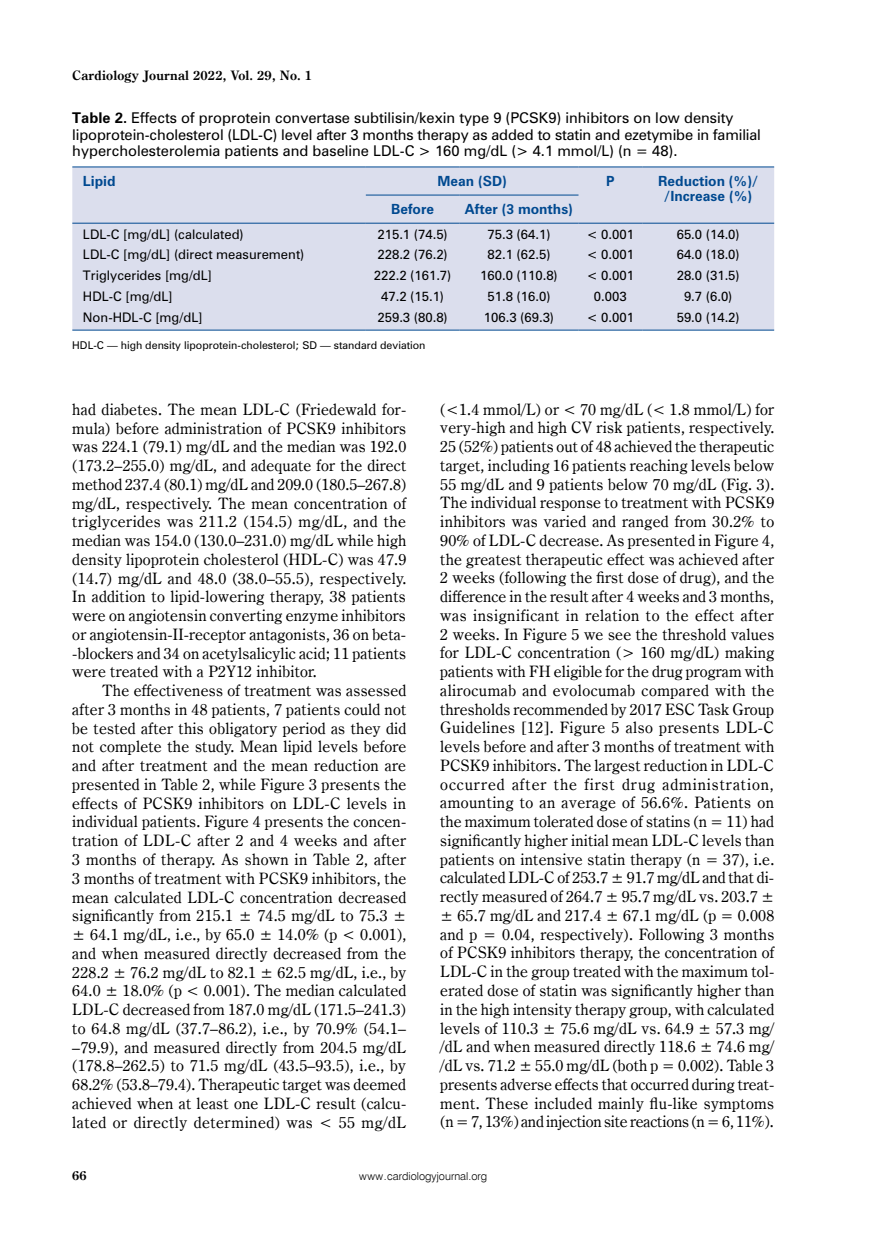
<style>
.page{position:relative;width:872px;height:1234px;background:#fff}
.page>*{position:absolute;margin:0;border:0;box-sizing:border-box;transform-origin:0 0}
.t1{font:15.75px/18.8px "Century Oldst EU";letter-spacing:.015em;color:#000;text-align:justify}
.t2{font:13.5px/16.5px "Zurich PL";color:#000}
.t3{font:700 13.05px "Century Oldst EU";letter-spacing:.015em;color:#000}
.t4{font:700 12.75px/15px "Zurich PL";color:#004990;text-align:center}
.t5{font:700 12.75px "Century Oldst EU";color:#000}
.t6{font:12px "Zurich PL";color:#000}
.t7{font:10.95px "Swis 721 Lt EU";color:#000}
.t8{font:9.75px "Zurich PL";color:#000}
.s1{font-weight:700}
</style>
<div class="page">
<div style="left:72px;top:167px;width:702px;height:162px;background:#dbdeed"></div>
<hr style="left:366px;top:195px;width:93px;height:1px;background:#004990">
<hr style="left:459px;top:195px;width:119px;height:1px;background:#004990">
<hr style="left:72px;top:329px;width:294px;height:1px;background:#004990">
<hr style="left:366px;top:329px;width:93px;height:1px;background:#004990">
<hr style="left:459px;top:329px;width:119px;height:1px;background:#004990">
<hr style="left:578px;top:329px;width:64px;height:1px;background:#004990">
<hr style="left:642px;top:329px;width:132px;height:1px;background:#004990">
<hr style="left:72px;top:166px;width:294px;height:1px;background:#004990">
<hr style="left:366px;top:166px;width:93px;height:1px;background:#004990">
<hr style="left:459px;top:166px;width:119px;height:1px;background:#004990">
<hr style="left:72px;top:223px;width:294px;height:1px;background:#004990">
<hr style="left:366px;top:223px;width:93px;height:1px;background:#004990">
<hr style="left:459px;top:223px;width:119px;height:1px;background:#004990">
<hr style="left:642px;top:166px;width:132px;height:1px;background:#004990">
<hr style="left:642px;top:223px;width:132px;height:1px;background:#004990">
<hr style="left:578px;top:166px;width:64px;height:1px;background:#004990">
<hr style="left:578px;top:223px;width:64px;height:1px;background:#004990">
<p class="t3" style="left:72px;top:67px;width:241px">Cardiology Journal 2022, Vol. 29, No. 1</p>
<p class="t2" style="left:72px;top:110px;width:690px"><span class="s1">Table 2.</span> Effects of proprotein convertase subtilisin/kexin type 9 (PCSK9) inhibitors on low density lipoprotein-cholesterol (LDL-C) level after 3 months therapy as added to statin and ezetymibe in familial hypercholesterolemia patients and baseline LDL-C &gt; 160 mg/dL (&gt; 4.1 mmol/L) (n = 48).</p>
<p class="t4" style="left:83px;top:173px;width:34px">Lipid</p>
<p class="t4" style="left:437px;top:173px;width:71px">Mean (SD)</p>
<p class="t4" style="left:606px;top:173px;width:10px">P</p>
<p class="t4" style="left:658px;top:173px;width:101px">Reduction (%)/ /Increase (%)</p>
<p class="t4" style="left:391px;top:201px;width:45px">Before</p>
<p class="t4" style="left:465px;top:201px;width:109px">After (3 months)</p>
<p class="t6" style="left:83px;top:226px;width:162px">LDL-C [mg/dL] (calculated)</p>
<p class="t6" style="left:377px;top:226px;width:72px">215.1 (74.5)</p>
<p class="t6" style="left:487px;top:226px;width:65px">75.3 (64.1)</p>
<p class="t6" style="left:586px;top:226px;width:49px">&lt; 0.001</p>
<p class="t6" style="left:676px;top:226px;width:65px">65.0 (14.0)</p>
<p class="t6" style="left:83px;top:247px;width:223px">LDL-C [mg/dL] (direct measurement)</p>
<p class="t6" style="left:377px;top:247px;width:72px">228.2 (76.2)</p>
<p class="t6" style="left:487px;top:247px;width:65px">82.1 (62.5)</p>
<p class="t6" style="left:586px;top:247px;width:49px">&lt; 0.001</p>
<p class="t6" style="left:676px;top:247px;width:65px">64.0 (18.0)</p>
<p class="t6" style="left:83px;top:267px;width:131px">Triglycerides [mg/dL]</p>
<p class="t6" style="left:374px;top:267px;width:79px">222.2 (161.7)</p>
<p class="t6" style="left:480px;top:267px;width:79px">160.0 (110.8)</p>
<p class="t6" style="left:586px;top:267px;width:49px">&lt; 0.001</p>
<p class="t6" style="left:676px;top:267px;width:65px">28.0 (31.5)</p>
<p class="t6" style="left:83px;top:288px;width:91px">HDL-C [mg/dL]</p>
<p class="t6" style="left:381px;top:288px;width:65px">47.2 (15.1)</p>
<p class="t6" style="left:487px;top:288px;width:65px">51.8 (16.0)</p>
<p class="t6" style="left:594px;top:288px;width:34px">0.003</p>
<p class="t6" style="left:684px;top:288px;width:50px">9.7 (6.0)</p>
<p class="t6" style="left:83px;top:309px;width:121px">Non-HDL-C [mg/dL]</p>
<p class="t6" style="left:377px;top:309px;width:72px">259.3 (80.8)</p>
<p class="t6" style="left:484px;top:309px;width:72px">106.3 (69.3)</p>
<p class="t6" style="left:586px;top:309px;width:49px">&lt; 0.001</p>
<p class="t6" style="left:676px;top:309px;width:65px">59.0 (14.2)</p>
<p class="t8" style="left:72px;top:339px;width:355px">HDL-C — high density lipoprotein-cholesterol; SD — standard deviation</p>
<p class="t1" style="left:72px;top:400px;width:335px">had diabetes. The mean LDL-C (Friedewald for&shy;mula) before administration of PCSK9 inhibitors was 224.1 (79.1) mg/dL and the median was 192.0 (173.2–255.0) mg/dL, and adequate for the direct method 237.4 (80.1) mg/dL and 209.0 (180.5–267.8) mg/dL, respectively. The mean concentration of triglycerides was 211.2 (154.5) mg/dL, and the median was 154.0 (130.0–231.0) mg/dL while high density lipoprotein cholesterol (HDL-C) was 47.9 (14.7) mg/dL and 48.0 (38.0–55.5), respectively.<br>In addition to lipid-lowering therapy, 38 patients were on angiotensin converting enzyme inhibitors or angiotensin-II-receptor antagonists, 36 on beta--blockers and 34 on acetylsalicylic acid; 11 patients were treated with a P2Y12 inhibitor.</p>
<p class="t1" style="left:72px;top:681px;width:335px;text-indent:30px">The effectiveness of treatment was assessed after 3 months in 48 patients, 7 patients could not be tested after this obligatory period as they did not complete the study. Mean lipid levels before and after treatment and the mean reduction are presented in Table 2, while Figure 3 presents the effects of PCSK9 inhibitors on LDL-C levels in individual patients. Figure 4 presents the concen&shy;tration of LDL-C after 2 and 4 weeks and after 3 months of therapy. As shown in Table 2, after 3 months of treatment with PCSK9 inhibitors, the mean calculated LDL-C concentration decreased significantly from 215.1 ± 74.5 mg/dL to 75.3 ± ± 64.1 mg/dL, i.e., by 65.0 ± 14.0% (p &lt; 0.001), and when measured directly decreased from the 228.2 ± 76.2 mg/dL to 82.1 ± 62.5 mg/dL, i.e., by 64.0 ± 18.0% (p &lt; 0.001). The median calculated LDL-C decreased from 187.0 mg/dL (171.5–241.3) to 64.8 mg/dL (37.7–86.2), i.e., by 70.9% (54.1– –79.9), and measured directly from 204.5 mg/dL (178.8–262.5) to 71.5 mg/dL (43.5–93.5), i.e., by 68.2% (53.8–79.4). Therapeutic target was deemed achieved when at least one LDL-C result (calcu&shy;lated or directly determined) was &lt; 55 mg/dL</p>
<p class="t1" style="left:440px;top:400px;width:335px">(&lt;1.4 mmol/L) or &lt; 70 mg/dL (&lt; 1.8 mmol/L) for very-high and high CV risk patients, respectively.<br>25 (52%) patients out of 48 achieved the therapeutic target, including 16 patients reaching levels below 55 mg/dL and 9 patients below 70 mg/dL (Fig. 3).<br>The individual response to treatment with PCSK9 inhibitors was varied and ranged from 30.2% to 90% of LDL-C decrease. As presented in Figure 4, the greatest therapeutic effect was achieved after 2 weeks (following the first dose of drug), and the difference in the result after 4 weeks and 3 months, was insignificant in relation to the effect after 2 weeks. In Figure 5 we see the threshold values for LDL-C concentration (&gt; 160 mg/dL) making patients with FH eligible for the drug program with alirocumab and evolocumab compared with the thresholds recommended by 2017 ESC Task Group Guidelines [12]. Figure 5 also presents LDL-C levels before and after 3 months of treatment with PCSK9 inhibitors. The largest reduction in LDL-C occurred after the first drug administration, amounting to an average of 56.6%. Patients on the maximum tolerated dose of statins (n = 11) had significantly higher initial mean LDL-C levels than patients on intensive statin therapy (n = 37), i.e. calculated LDL-C of 253.7 ± 91.7 mg/dL and that di&shy;rectly measured of 264.7 ± 95.7 mg/dL vs. 203.7 ± ± 65.7 mg/dL and 217.4 ± 67.1 mg/dL (p = 0.008 and p = 0.04, respectively). Following 3 months of PCSK9 inhibitors therapy, the concentration of LDL-C in the group treated with the maximum tol&shy;erated dose of statin was significantly higher than in the high intensity therapy group, with calculated levels of 110.3 ± 75.6 mg/dL vs. 64.9 ± 57.3 mg/ /dL and when measured directly 118.6 ± 74.6 mg/ /dL vs. 71.2 ± 55.0 mg/dL (both p = 0.002). Table 3 presents adverse effects that occurred during treat&shy;ment. These included mainly flu-like symptoms (n = 7, 13%) and injection site reactions (n = 6, 11%).</p>
<p class="t5" style="left:72px;top:1167px;width:16px">66</p>
<p class="t7" style="left:359px;top:1169px;width:129px">www.cardiologyjournal.org</p>
</div>
